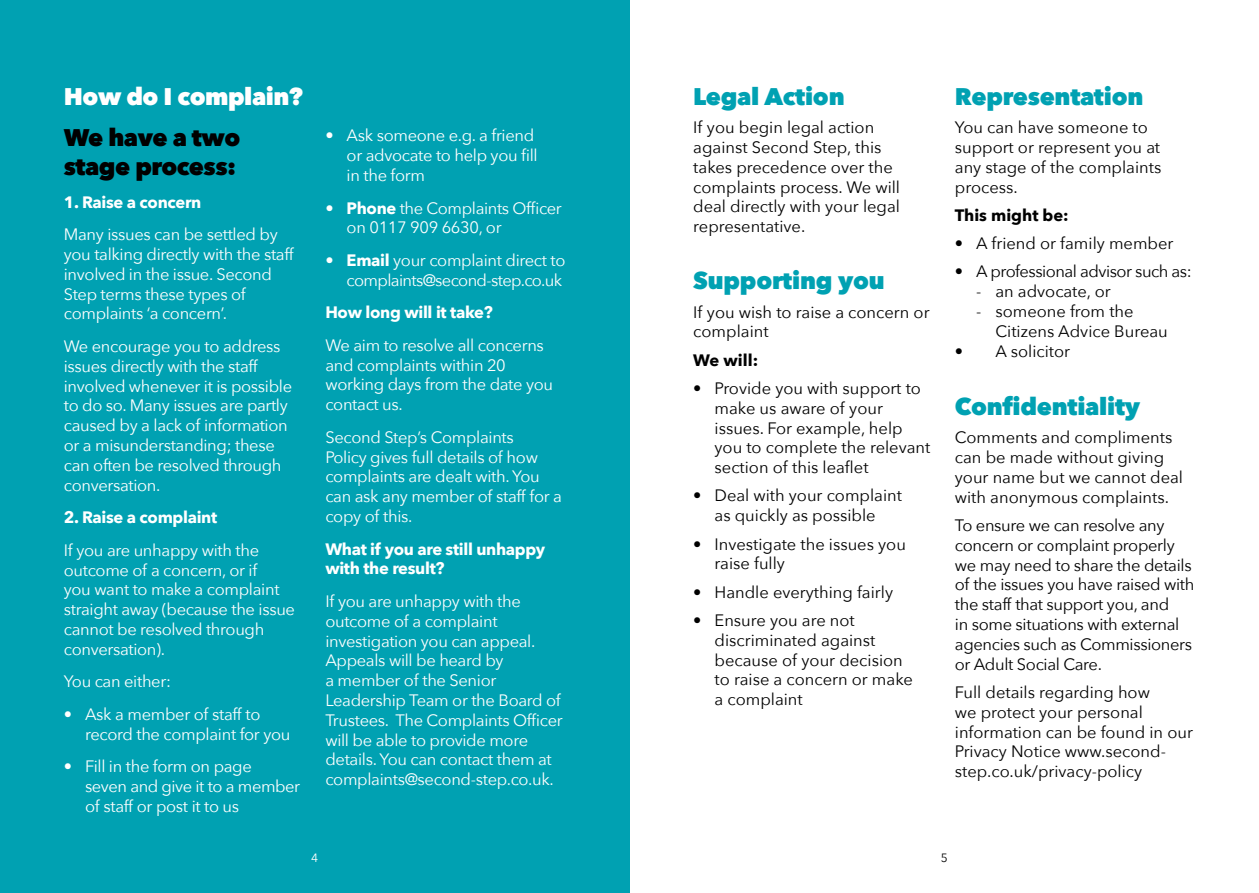
<style>
.page{position:relative;width:1259px;height:893px;background:#fff}
.page>*{position:absolute;margin:0;border:0;box-sizing:border-box;transform-origin:0 0}
.t1{font:800 24px "Avenir Next";letter-spacing:-.01em;color:#00a1b2}
.t2{font:800 24px/28.8px "Avenir Next";letter-spacing:-.02em;color:#000}
.t3{font:800 24px "Avenir Next";letter-spacing:-.02em;color:#fff}
.t4{font:16.5px/19.8px "Avenir Next";letter-spacing:-.02em;color:#fff}
.t5{font:16.5px/19.8px "Avenir Next";color:#000}
.t6{font:16.5px/19.8px "Avenir Next";letter-spacing:-.02em;color:#000}
.t7{font:700 16.5px/19.8px "Avenir Next";letter-spacing:-.02em;color:#fff}
.t8{font:16.5px/19.8px "Avenir Next";letter-spacing:-.04em;color:#fff;text-align:right}
.t9{font:16.5px "Avenir Next";letter-spacing:-.03em;color:#000}
.t10{font:700 16.5px "Avenir Next";color:#000}
.t11{font:12px "Avenir Next";color:#fff}
.t12{font:12px "Avenir Next";color:#000}
.s1{font-weight:700}
</style>
<div class="page">
<div style="left:0;top:0;width:629px;height:893px;background:#00a1b2"></div>
<h1 class="t3" style="left:64px;top:86px;width:241px">How do I complain?</h1>
<h1 class="t2" style="left:64px;top:125px;width:178px">We have a two stage process:</h1>
<p class="t7" style="left:64px;top:193px;width:139px">1. Raise a concern</p>
<p class="t4" style="left:64px;top:226px;width:231px">Many issues can be settled by you talking directly with the staff involved in the issue. Second<br>Step terms these types of complaints ‘a concern’.</p>
<p class="t4" style="left:64px;top:338px;width:230px">We encourage you to address issues directly with the staff involved whenever it is possible to do so. Many issues are partly caused by a lack of information or a misunderstanding; these can often be resolved through conversation.</p>
<p class="t7" style="left:64px;top:509px;width:155px">2. Raise a complaint</p>
<p class="t4" style="left:64px;top:541px;width:233px">If you are unhappy with the outcome of a concern, or if<br>you want to make a complaint straight away (because the issue cannot be resolved through conversation).</p>
<p class="t4" style="left:64px;top:671px;width:109px">You can either:</p>
<p class="t4" style="left:85px;top:706px;width:207px;text-indent:-21px">• Ask a member of staff to record the complaint for you</p>
<p class="t4" style="left:85px;top:758px;width:217px;text-indent:-21px">• Fill in the form on page<br>seven and give it to a member of staff or post it to us</p>
<p class="t4" style="left:347px;top:125px;width:193px;text-indent:-21px">• Ask someone e.g. a friend or advocate to help you fill in the form</p>
<p class="t4" style="left:347px;top:199px;width:217px;text-indent:-21px">• <span class="s1">Phone</span> the Complaints Officer on 0117 909 6630, or</p>
<p class="t8" style="left:325px;top:252px;width:242px">• <span class="s1">Email</span> your complaint direct to complaints@second-step.co.uk</p>
<p class="t7" style="left:325px;top:304px;width:169px">How long will it take?</p>
<p class="t4" style="left:325px;top:337px;width:229px">We aim to resolve all concerns and complaints within 20 working days from the date you contact us.</p>
<p class="t4" style="left:325px;top:429px;width:238px">Second Step’s Complaints<br>Policy gives full details of how complaints are dealt with. You can ask any member of staff for a copy of this.</p>
<p class="t7" style="left:325px;top:540px;width:221px">What if you are still unhappy with the result?</p>
<p class="t4" style="left:325px;top:593px;width:239px">If you are unhappy with the outcome of a complaint investigation you can appeal.<br>Appeals will be heard by<br>a member of the Senior<br>Leadership Team or the Board of<br>Trustees. The Complaints Officer will be able to provide more details. You can contact them at complaints@second-step.co.uk.</p>
<h1 class="t1" style="left:693px;top:86px;width:153px">Legal Action</h1>
<p class="t5" style="left:693px;top:119px;width:208px">If you begin legal action against Second Step, this takes precedence over the complaints process. We will deal directly with your legal representative.</p>
<h1 class="t1" style="left:693px;top:270px;width:193px">Supporting you</h1>
<p class="t5" style="left:693px;top:303px;width:238px">If you wish to raise a concern or complaint</p>
<p class="t10" style="left:693px;top:353px;width:66px">We will:</p>
<p class="t5" style="left:714px;top:380px;width:217px;text-indent:-21px">• Provide you with support to make us aware of your issues. For example, help you to complete the relevant section of this leaflet</p>
<p class="t5" style="left:693px;top:487px;width:210px;text-align:center">• Deal with your complaint as quickly as possible</p>
<p class="t5" style="left:714px;top:535px;width:193px;text-indent:-21px">• Investigate the issues you raise fully</p>
<p class="t5" style="left:693px;top:583px;width:201px">• Handle everything fairly</p>
<p class="t5" style="left:714px;top:612px;width:200px;text-indent:-21px">• Ensure you are not discriminated against because of your decision to raise a concern or make a complaint</p>
<h1 class="t1" style="left:955px;top:86px;width:190px">Representation</h1>
<p class="t5" style="left:955px;top:117px;width:208px">You can have someone to support or represent you at any stage of the complaints process.</p>
<p class="t10" style="left:955px;top:208px;width:115px">This might be:</p>
<p class="t5" style="left:955px;top:235px;width:220px">• A friend or family member</p>
<p class="t9" style="left:955px;top:265px;width:238px">• A professional advisor such as:</p>
<p class="t5" style="left:976px;top:283px;width:136px">- an advocate, or</p>
<p class="t5" style="left:995px;top:303px;width:174px;text-indent:-19px">- someone from the<br>Citizens Advice Bureau</p>
<p class="t5" style="left:955px;top:342px;width:117px">• A solicitor</p>
<h1 class="t1" style="left:955px;top:392px;width:187px">Confidentiality</h1>
<p class="t5" style="left:955px;top:429px;width:230px">Comments and compliments can be made without giving your name but we cannot deal with anonymous complaints.</p>
<p class="t6" style="left:955px;top:517px;width:241px">To ensure we can resolve any concern or complaint properly we may need to share the details of the issues you have raised with the staff that support you, and<br>in some situations with external agencies such as Commissioners or Adult Social Care.</p>
<p class="t5" style="left:955px;top:684px;width:240px">Full details regarding how<br>we protect your personal information can be found in our<br>Privacy Notice www.second&shy;step.co.uk/privacy-policy</p>
<p class="t11" style="left:311px;top:853px;width:8px">4</p>
<p class="t12" style="left:940px;top:853px;width:8px">5</p>
</div>
